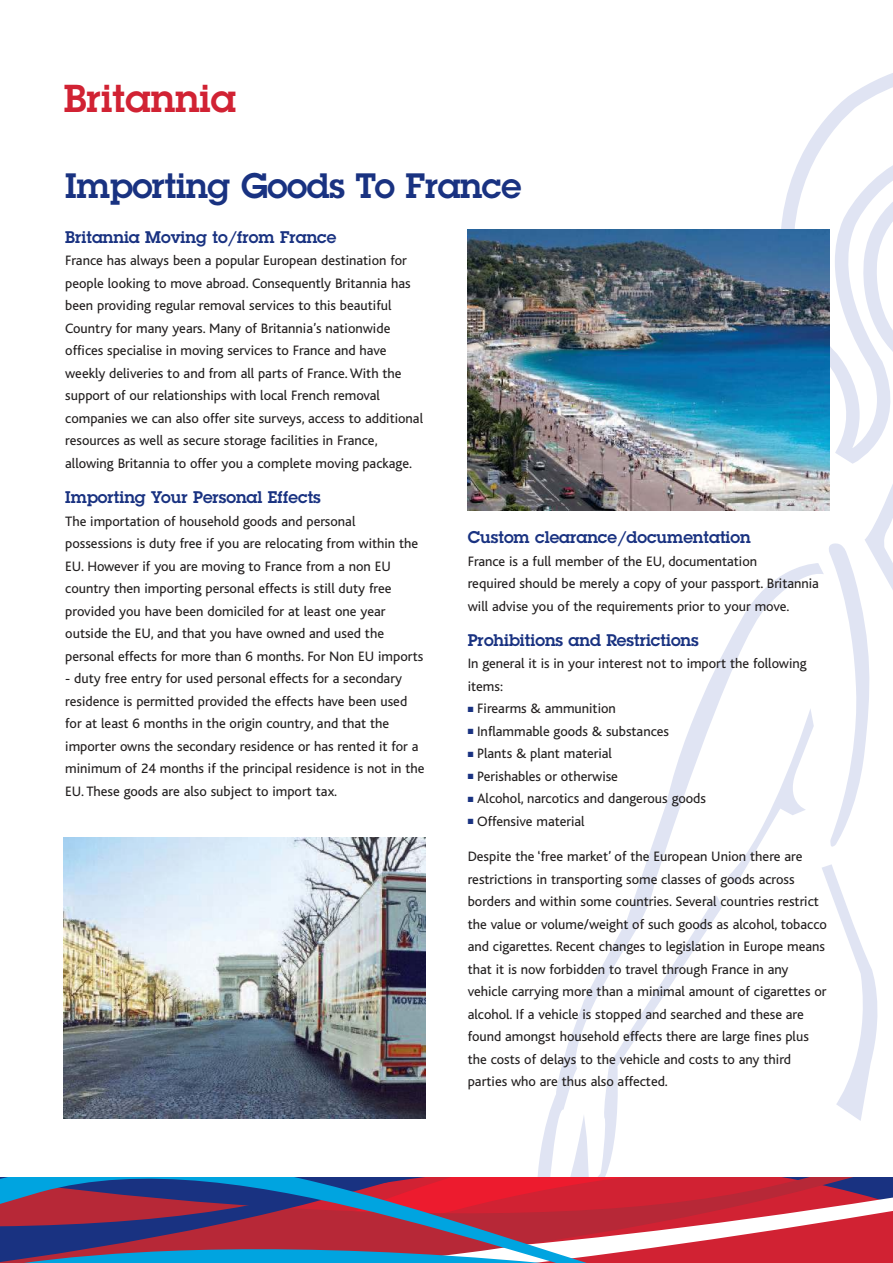
<style>
.page{position:relative;width:893px;height:1263px;background:#fff}
.page>*{position:absolute;margin:0;border:0;box-sizing:border-box;transform-origin:0 0}
.t1{font:600 38.1px "Lubalin Graph";color:#d12233}
.t2{font:600 34.5px "Lubalin Graph";letter-spacing:-.01em;color:#193281}
.t3{font:600 16.5px "Lubalin Graph";color:#193281}
.t4{font:14.25px/22.5px "Bliss";color:#221f1f}
.s1{color:#193281}
</style>
<div class="page">
<svg style="left:825px;top:464px;width:68px;height:383px"></svg>
<svg style="left:824px;top:864px;width:54px;height:257px"></svg>
<svg style="left:777px;top:73px;width:116px;height:391px"></svg>
<svg style="left:857px;top:156px;width:36px;height:294px"></svg>
<svg style="left:527px;top:563px;width:297px;height:615px"></svg>
<svg style="left:0;top:1178px;width:893px;height:85px;background:#944968"></svg>
<img style="left:468px;top:230px;width:361px;height:280px">
<img style="left:64px;top:838px;width:361px;height:280px">
<h1 class="t1" style="left:64px;top:84px;width:174px">Britannia</h1>
<h2 class="t2" style="left:65px;top:173px;width:458px">Importing Goods To France</h2>
<p class="t3" style="left:65px;top:231px;width:273px">Britannia Moving to/from France</p>
<p class="t4" style="left:65px;top:250px;width:359px">France has always been a popular European destination for people looking to move abroad. Consequently Britannia has been providing regular removal services to this beautiful Country for many years. Many of Britannia’s nationwide offices specialise in moving services to France and have weekly deliveries to and from all parts of France. With the support of our relationships with local French removal companies we can also offer site surveys, access to additional resources as well as secure storage facilities in France, allowing Britannia to offer you a complete moving package.</p>
<p class="t3" style="left:65px;top:491px;width:257px">Importing Your Personal Effects</p>
<p class="t4" style="left:65px;top:511px;width:360px">The importation of household goods and personal possessions is duty free if you are relocating from within the EU. However if you are moving to France from a non EU country then importing personal effects is still duty free provided you have been domiciled for at least one year outside the EU, and that you have owned and used the personal effects for more than 6 months. For Non EU imports</p>
<p class="t4" style="left:65px;top:668px;width:361px">- duty free entry for used personal effects for a secondary residence is permitted provided the effects have been used for at least 6 months in the origin country, and that the importer owns the secondary residence or has rented it for a minimum of 24 months if the principal residence is not in the EU. These goods are also subject to import tax.</p>
<p class="t3" style="left:468px;top:531px;width:284px">Custom clearance/documentation</p>
<p class="t4" style="left:468px;top:550px;width:353px">France is a full member of the EU, documentation<br>required should be merely a copy of your passport. Britannia will advise you of the requirements prior to your move.</p>
<p class="t3" style="left:468px;top:634px;width:233px">Prohibitions and Restrictions</p>
<p class="t4" style="left:468px;top:653px;width:340px">In general it is in your interest not to import the following items:</p>
<p class="t4" style="left:468px;top:698px;width:150px"><span class="s1">■</span> Firearms &amp; ammunition</p>
<p class="t4" style="left:468px;top:721px;width:203px"><span class="s1">■</span> Inflammable goods &amp; substances</p>
<p class="t4" style="left:468px;top:743px;width:146px"><span class="s1">■</span> Plants &amp; plant material</p>
<p class="t4" style="left:468px;top:766px;width:152px"><span class="s1">■</span> Perishables or otherwise</p>
<p class="t4" style="left:468px;top:788px;width:240px"><span class="s1">■</span> Alcohol, narcotics and dangerous goods</p>
<p class="t4" style="left:468px;top:811px;width:118px"><span class="s1">■</span> Offensive material</p>
<p class="t4" style="left:468px;top:846px;width:361px">Despite the ‘free market’ of the European Union there are restrictions in transporting some classes of goods across borders and within some countries. Several countries restrict the value or volume/weight of such goods as alcohol, tobacco and cigarettes. Recent changes to legislation in Europe means that it is now forbidden to travel through France in any vehicle carrying more than a minimal amount of cigarettes or alcohol. If a vehicle is stopped and searched and these are found amongst household effects there are large fines plus the costs of delays to the vehicle and costs to any third parties who are thus also affected.</p>
</div>
